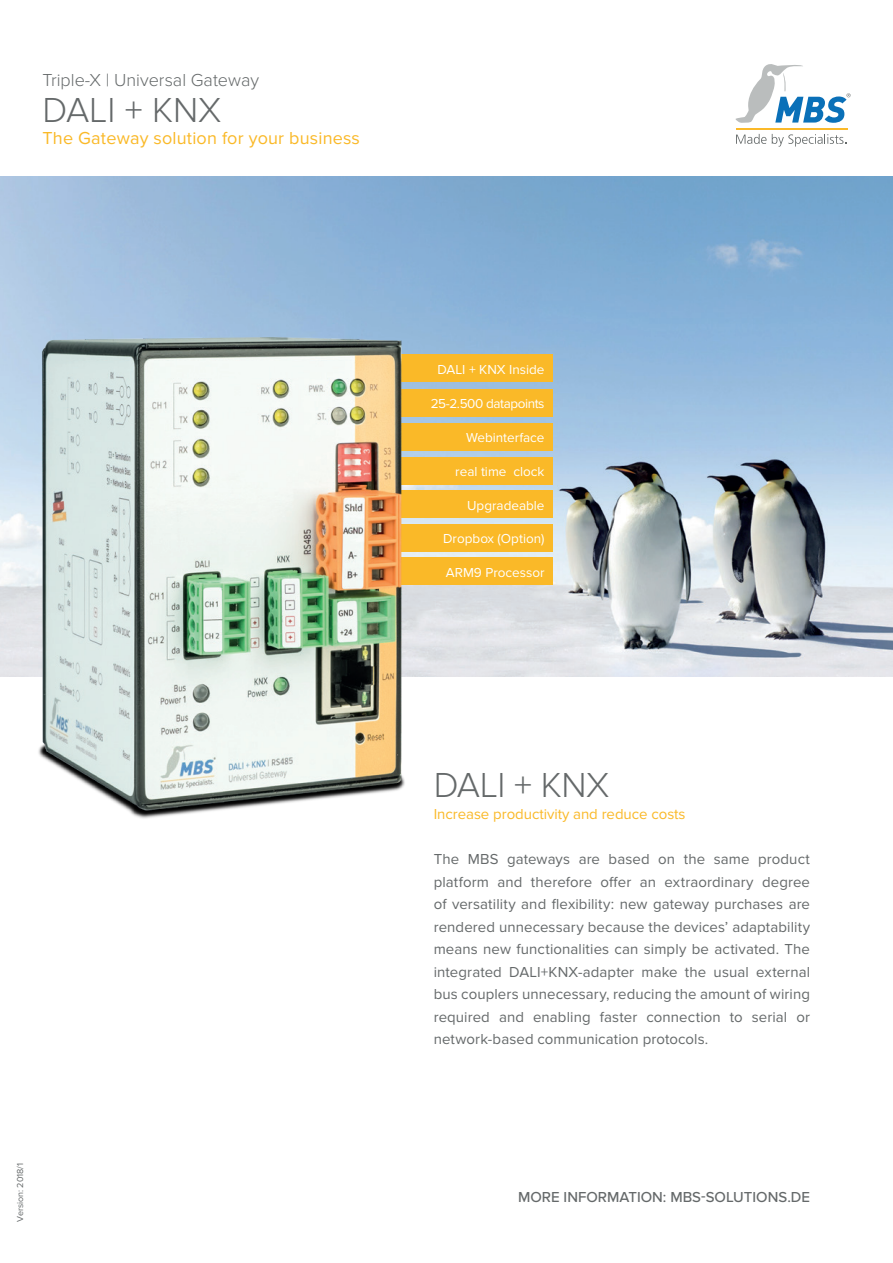
<style>
.page{position:relative;width:893px;height:1263px;background:#fff}
.page>*{position:absolute;margin:0;border:0;box-sizing:border-box;transform-origin:0 0}
.t1{font:300 36px "Proxima Nova";letter-spacing:-.01em;color:#65696a}
.t2{font:18px "Proxima Nova";letter-spacing:.01em;color:#fab928}
.t3{font:300 18px "Proxima Nova";color:#65696a}
.t4{font:15px/22.5px "Proxima Nova";letter-spacing:.005em;color:#65696a;text-align:justify}
.t5{font:15px "Proxima Nova";letter-spacing:-.005em;color:#fab928}
.t6{font:500 15px "Proxima Nova";color:#65696a}
.t7{font:13.5px "Proxima Nova";color:#fff}
.t8{font:13.5px "Proxima Nova";letter-spacing:-.03em;color:#fff}
.t9{font:9px "Proxima Nova";color:#65696a}
</style>
<div class="page">
<img style="left:0;top:176px;width:893px;height:500px">
<hr style="left:735px;top:128px;width:112px;height:2px;background:#fbb929">
<svg style="left:736px;top:134px;width:110px;height:13px"></svg>
<svg style="left:735px;top:64px;width:116px;height:59px"></svg>
<div style="left:399px;top:557px;width:154px;height:28px;background:#fab928"></div>
<div style="left:399px;top:524px;width:154px;height:27px;background:#fab928"></div>
<div style="left:399px;top:490px;width:154px;height:28px;background:#fab928"></div>
<div style="left:399px;top:389px;width:154px;height:28px;background:#fab928"></div>
<div style="left:399px;top:354px;width:154px;height:28px;background:#fab928"></div>
<div style="left:399px;top:457px;width:154px;height:27px;background:#fab928"></div>
<div style="left:399px;top:423px;width:154px;height:28px;background:#fab928"></div>
<img style="left:11px;top:311px;width:397px;height:508px">
<p class="t3" style="left:43px;top:70px;width:218px">Triple-X | Universal Gateway</p>
<h1 class="t1" style="left:43px;top:89px;width:180px">DALI + KNX</h1>
<p class="t2" style="left:43px;top:128px;width:319px">The Gateway solution for your business</p>
<p class="t9" style="left:15px;top:1222px;width:60px;rotate:-90deg">Version: 2018/1</p>
<p class="t7" style="left:438px;top:361px;width:108px">DALI + KNX Inside</p>
<p class="t8" style="left:431px;top:396px;width:115px">25-2.500 datapoints</p>
<p class="t7" style="left:466px;top:430px;width:80px">Webinterface</p>
<p class="t7" style="left:455px;top:464px;width:91px">real time clock</p>
<p class="t7" style="left:467px;top:497px;width:79px">Upgradeable</p>
<p class="t7" style="left:443px;top:531px;width:103px">Dropbox (Option)</p>
<p class="t7" style="left:446px;top:564px;width:100px">ARM9 Processor</p>
<h1 class="t1" style="left:434px;top:764px;width:177px">DALI + KNX</h1>
<p class="t5" style="left:434px;top:805px;width:253px">Increase productivity and reduce costs</p>
<p class="t4" style="left:434px;top:848px;width:378px">The MBS gateways are based on the same product platform and therefore offer an extraordinary degree of versatility and flexibility: new gateway purchases are rendered unnecessary because the devices’ adaptability means new functionalities can simply be activated. The integrated DALI+KNX-adapter make the usual external bus couplers unnecessary, reducing the amount of wiring required and enabling faster connection to serial or network-based communication protocols.</p>
<p class="t6" style="left:518px;top:1188px;width:293px">MORE INFORMATION: MBS-SOLUTIONS.DE</p>
</div>
